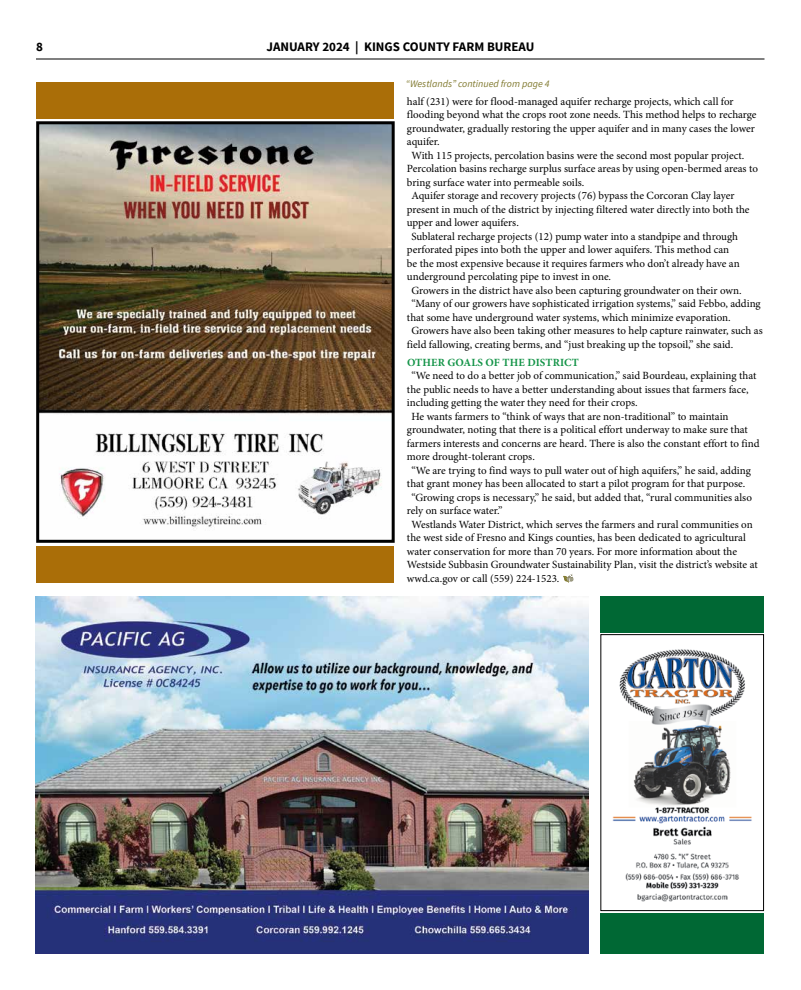
<style>
.page{position:relative;width:801px;height:990px;background:#fff}
.page>*{position:absolute;margin:0;border:0;box-sizing:border-box;transform-origin:0 0}
.t1{font:700 13px "Source Sans Pro";color:#000}
.t2{font:11px "Minion Pro";color:#000}
.t3{font:700 11px "Minion Pro";letter-spacing:.01em;color:#149448}
.t4{font:italic 10px "Source Sans Pro";color:#817a30}
</style>
<div class="page">
<hr style="left:36px;top:59px;width:728px;height:1px;background:#000">
<img style="left:35px;top:596px;width:554px;height:358px">
<img style="left:612px;top:649px;width:140px;height:253px">
<div style="left:601px;top:634px;width:163px;height:277px;border:1px solid #000"></div>
<div style="left:601px;top:596px;width:163px;height:36px;background:#006834"></div>
<div style="left:601px;top:913px;width:163px;height:41px;background:#006834"></div>
<img style="left:40px;top:125px;width:351px;height:404px">
<div style="left:36px;top:121px;width:359px;height:422px;border:3px solid #000"></div>
<div style="left:36px;top:82px;width:358px;height:37px;background:#aa6e08"></div>
<div style="left:36px;top:546px;width:358px;height:37px;background:#aa6e08"></div>
<svg style="left:563px;top:574px;width:10px;height:9px"></svg>
<p class="t1" style="left:36px;top:38px;width:8px">8</p>
<p class="t1" style="left:266px;top:38px;width:270px">JANUARY 2024 | KINGS COUNTY FARM BUREAU</p>
<p class="t4" style="left:406px;top:77px;width:145px">“Westlands” continued from page 4</p>
<p class="t2" style="left:407px;top:94px;width:328px">half (231) were for flood-managed aquifer recharge projects, which call for</p>
<p class="t2" style="left:407px;top:108px;width:351px">flooding beyond what the crops root zone needs. This method helps to recharge</p>
<p class="t2" style="left:407px;top:121px;width:349px">groundwater, gradually restoring the upper aquifer and in many cases the lower</p>
<p class="t2" style="left:407px;top:135px;width:34px">aquifer.</p>
<p class="t2" style="left:411px;top:148px;width:334px">With 115 projects, percolation basins were the second most popular project.</p>
<p class="t2" style="left:407px;top:162px;width:353px">Percolation basins recharge surplus surface areas by using open-bermed areas to</p>
<p class="t2" style="left:407px;top:175px;width:179px">bring surface water into permeable soils.</p>
<p class="t2" style="left:411px;top:189px;width:325px">Aquifer storage and recovery projects (76) bypass the Corcoran Clay layer</p>
<p class="t2" style="left:407px;top:202px;width:344px">present in much of the district by injecting filtered water directly into both the</p>
<p class="t2" style="left:407px;top:216px;width:113px">upper and lower aquifers.</p>
<p class="t2" style="left:411px;top:229px;width:328px">Sublateral recharge projects (12) pump water into a standpipe and through</p>
<p class="t2" style="left:407px;top:243px;width:324px">perforated pipes into both the upper and lower aquifers. This method can</p>
<p class="t2" style="left:407px;top:256px;width:334px">be the most expensive because it requires farmers who don’t already have an</p>
<p class="t2" style="left:407px;top:270px;width:206px">underground percolating pipe to invest in one.</p>
<p class="t2" style="left:411px;top:283px;width:332px">Growers in the district have also been capturing groundwater on their own.</p>
<p class="t2" style="left:411px;top:297px;width:351px">“Many of our growers have sophisticated irrigation systems,” said Febbo, adding</p>
<p class="t2" style="left:407px;top:310px;width:325px">that some have underground water systems, which minimize evaporation.</p>
<p class="t2" style="left:411px;top:324px;width:353px">Growers have also been taking other measures to help capture rainwater, such as</p>
<p class="t2" style="left:407px;top:337px;width:328px">field fallowing, creating berms, and “just breaking up the topsoil,” she said.</p>
<p class="t3" style="left:407px;top:355px;width:173px">OTHER GOALS OF THE DISTRICT</p>
<p class="t2" style="left:411px;top:369px;width:346px">“We need to do a better job of communication,” said Bourdeau, explaining that</p>
<p class="t2" style="left:407px;top:382px;width:343px">the public needs to have a better understanding about issues that farmers face,</p>
<p class="t2" style="left:407px;top:396px;width:232px">including getting the water they need for their crops.</p>
<p class="t2" style="left:411px;top:409px;width:319px">He wants farmers to “think of ways that are non-traditional” to maintain</p>
<p class="t2" style="left:407px;top:423px;width:342px">groundwater, noting that there is a political effort underway to make sure that</p>
<p class="t2" style="left:407px;top:436px;width:354px">farmers interests and concerns are heard. There is also the constant effort to find</p>
<p class="t2" style="left:407px;top:450px;width:129px">more drought-tolerant crops.</p>
<p class="t2" style="left:411px;top:463px;width:341px">“We are trying to find ways to pull water out of high aquifers,” he said, adding</p>
<p class="t2" style="left:407px;top:477px;width:340px">that grant money has been allocated to start a pilot program for that purpose.</p>
<p class="t2" style="left:411px;top:490px;width:342px">“Growing crops is necessary,” he said, but added that, “rural communities also</p>
<p class="t2" style="left:407px;top:504px;width:97px">rely on surface water.”</p>
<p class="t2" style="left:411px;top:517px;width:343px">Westlands Water District, which serves the farmers and rural communities on</p>
<p class="t2" style="left:407px;top:531px;width:340px">the west side of Fresno and Kings counties, has been dedicated to agricultural</p>
<p class="t2" style="left:407px;top:544px;width:332px">water conservation for more than 70 years. For more information about the</p>
<p class="t2" style="left:407px;top:558px;width:352px">Westside Subbasin Groundwater Sustainability Plan, visit the district’s website at</p>
<p class="t2" style="left:407px;top:571px;width:154px">wwd.ca.gov or call (559) 224-1523.</p>
</div>
